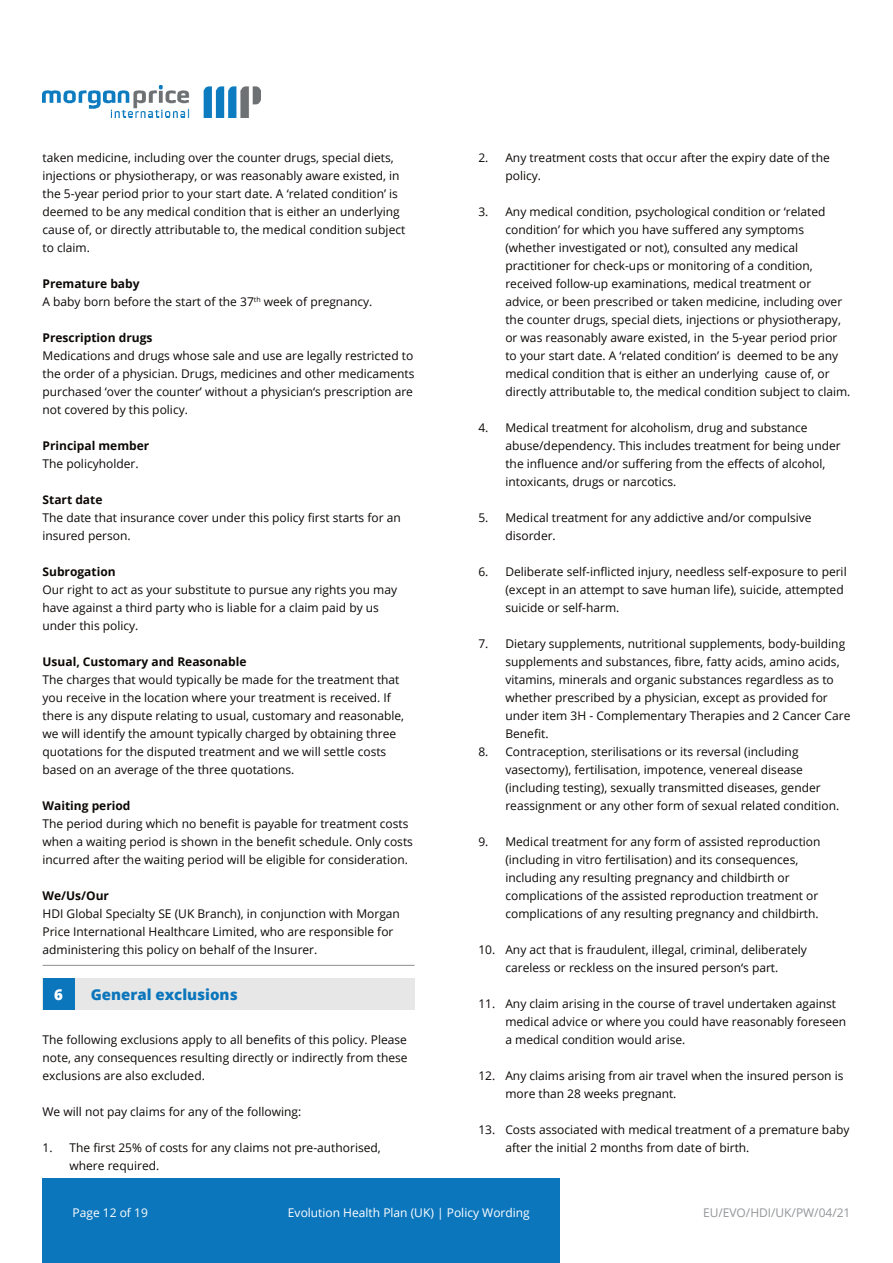
<style>
.page{position:relative;width:893px;height:1263px;background:#fff}
.page>*{position:absolute;margin:0;border:0;box-sizing:border-box;transform-origin:0 0}
.t1{font:800 15px "Open Sans";color:#0c76bd}
.t2{font:800 15px "Open Sans";color:#fff}
.Main_text_body{font:12px/18px "Open Sans";color:#0c0806}
.Main_text_body-2{font:700 12px "Open Sans";color:#0c0806}
.t3{font:12px "Open Sans";color:#fff}
.t4{font:12px "Open Sans";color:#939598}
</style>
<div class="page">
<div style="left:43px;top:1178px;width:517px;height:85px;background:#0c76bd"></div>
<img style="left:43px;top:85px;width:218px;height:32px">
<div style="left:43px;top:978px;width:372px;height:32px;background:#e6e7e6"></div>
<div style="left:43px;top:978px;width:31px;height:32px;background:#0c76bd"></div>
<hr style="left:43px;top:965px;width:372px;height:1px;background:#939598">
<p class="Main_text_body" style="left:43px;top:148px;width:359px">taken medicine, including over the counter drugs, special diets, injections or physiotherapy, or was reasonably aware existed, in</p>
<p class="Main_text_body" style="left:43px;top:184px;width:357px">the 5-year period prior to your start date. A ‘related condition’ is</p>
<p class="Main_text_body" style="left:43px;top:202px;width:359px">deemed to be any medical condition that is either an underlying</p>
<p class="Main_text_body" style="left:43px;top:220px;width:364px">cause of, or directly attributable to, the medical condition subject</p>
<p class="Main_text_body" style="left:43px;top:238px;width:49px">to claim.</p>
<p class="Main_text_body-2" style="left:43px;top:275px;width:99px">Premature baby</p>
<p class="Main_text_body" style="left:43px;top:292px;width:331px">A baby born before the start of the 37<sup>th</sup> week of pregnancy.</p>
<p class="Main_text_body-2" style="left:43px;top:329px;width:111px">Prescription drugs</p>
<p class="Main_text_body" style="left:43px;top:346px;width:372px">Medications and drugs whose sale and use are legally restricted to</p>
<p class="Main_text_body" style="left:43px;top:364px;width:373px">the order of a physician. Drugs, medicines and other medicaments</p>
<p class="Main_text_body" style="left:43px;top:382px;width:372px">purchased ‘over the counter’ without a physician‘s prescription are</p>
<p class="Main_text_body" style="left:43px;top:400px;width:147px">not covered by this policy.</p>
<p class="Main_text_body-2" style="left:43px;top:437px;width:108px">Principal member</p>
<p class="Main_text_body" style="left:43px;top:454px;width:98px">The policyholder.</p>
<p class="Main_text_body-2" style="left:43px;top:491px;width:61px">Start date</p>
<p class="Main_text_body" style="left:43px;top:508px;width:360px">The date that insurance cover under this policy first starts for an</p>
<p class="Main_text_body" style="left:43px;top:526px;width:90px">insured person.</p>
<p class="Main_text_body-2" style="left:43px;top:563px;width:75px">Subrogation</p>
<p class="Main_text_body" style="left:43px;top:580px;width:356px">Our right to act as your substitute to pursue any rights you may</p>
<p class="Main_text_body" style="left:43px;top:598px;width:338px">have against a third party who is liable for a claim paid by us</p>
<p class="Main_text_body" style="left:43px;top:616px;width:97px">under this policy.</p>
<p class="Main_text_body-2" style="left:43px;top:653px;width:205px">Usual, Customary and Reasonable</p>
<p class="Main_text_body" style="left:43px;top:670px;width:358px">The charges that would typically be made for the treatment that</p>
<p class="Main_text_body" style="left:43px;top:688px;width:350px">you receive in the location where your treatment is received. If</p>
<p class="Main_text_body" style="left:43px;top:706px;width:363px">there is any dispute relating to usual, customary and reasonable,</p>
<p class="Main_text_body" style="left:43px;top:724px;width:355px">we will identify the amount typically charged by obtaining three quotations for the disputed treatment and we will settle costs</p>
<p class="Main_text_body" style="left:43px;top:760px;width:253px">based on an average of the three quotations.</p>
<p class="Main_text_body-2" style="left:43px;top:797px;width:89px">Waiting period</p>
<p class="Main_text_body" style="left:43px;top:814px;width:367px">The period during which no benefit is payable for treatment costs</p>
<p class="Main_text_body" style="left:43px;top:832px;width:372px">when a waiting period is shown in the benefit schedule. Only costs</p>
<p class="Main_text_body" style="left:43px;top:850px;width:367px">incurred after the waiting period will be eligible for consideration.</p>
<p class="Main_text_body-2" style="left:43px;top:887px;width:68px">We/Us/Our</p>
<p class="Main_text_body" style="left:43px;top:904px;width:359px">HDI Global Specialty SE (UK Branch), in conjunction with Morgan<br>Price International Healthcare Limited, who are responsible for administering this policy on behalf of the Insurer.</p>
<p class="t2" style="left:54px;top:983px;width:10px">6</p>
<p class="t1" style="left:91px;top:983px;width:148px">General exclusions</p>
<p class="Main_text_body" style="left:43px;top:1030px;width:366px">The following exclusions apply to all benefits of this policy. Please</p>
<p class="Main_text_body" style="left:43px;top:1048px;width:367px">note, any consequences resulting directly or indirectly from these</p>
<p class="Main_text_body" style="left:43px;top:1066px;width:164px">exclusions are also excluded.</p>
<p class="Main_text_body" style="left:43px;top:1102px;width:260px">We will not pay claims for any of the following:</p>
<p class="Main_text_body" style="left:70px;top:1138px;width:313px;text-indent:-27px">1. The first 25% of costs for any claims not pre-authorised, where required.</p>
<p class="Main_text_body" style="left:505px;top:148px;width:326px;text-indent:-27px">2. Any treatment costs that occur after the expiry date of the policy.</p>
<p class="Main_text_body" style="left:505px;top:202px;width:347px;text-indent:-27px">3. Any medical condition, psychological condition or ‘related condition’ for which you have suffered any symptoms (whether investigated or not), consulted any medical practitioner for check-ups or monitoring of a condition, received follow-up examinations, medical treatment or advice, or been prescribed or taken medicine, including over the counter drugs, special diets, injections or physiotherapy, or was reasonably aware existed, in the 5-year period prior to your start date. A ‘related condition’ is deemed to be any medical condition that is either an underlying cause of, or directly attributable to, the medical condition subject to claim.</p>
<p class="Main_text_body" style="left:505px;top:418px;width:337px;text-indent:-27px">4. Medical treatment for alcoholism, drug and substance abuse/dependency. This includes treatment for being under the influence and/or suffering from the effects of alcohol, intoxicants, drugs or narcotics.</p>
<p class="Main_text_body" style="left:505px;top:508px;width:308px;text-indent:-27px">5. Medical treatment for any addictive and/or compulsive disorder.</p>
<p class="Main_text_body" style="left:505px;top:562px;width:343px;text-indent:-27px">6. Deliberate self-inflicted injury, needless self-exposure to peril (except in an attempt to save human life), suicide, attempted suicide or self-harm.</p>
<p class="Main_text_body" style="left:505px;top:634px;width:347px;text-indent:-27px">7. Dietary supplements, nutritional supplements, body-building supplements and substances, fibre, fatty acids, amino acids, vitamins, minerals and organic substances regardless as to whether prescribed by a physician, except as provided for under item 3H - Complementary Therapies and 2 Cancer Care Benefit.</p>
<p class="Main_text_body" style="left:505px;top:742px;width:335px;text-indent:-27px">8. Contraception, sterilisations or its reversal (including vasectomy), fertilisation, impotence, venereal disease (including testing), sexually transmitted diseases, gender reassignment or any other form of sexual related condition.</p>
<p class="Main_text_body" style="left:505px;top:832px;width:317px;text-indent:-27px">9. Medical treatment for any form of assisted reproduction (including in vitro fertilisation) and its consequences, including any resulting pregnancy and childbirth or complications of the assisted reproduction treatment or complications of any resulting pregnancy and childbirth.</p>
<p class="Main_text_body" style="left:478px;top:940px;width:330px;text-align:center">10. Any act that is fraudulent, illegal, criminal, deliberately careless or reckless on the insured person‘s part.</p>
<p class="Main_text_body" style="left:505px;top:994px;width:342px;text-indent:-27px">11. Any claim arising in the course of travel undertaken against medical advice or where you could have reasonably foreseen a medical condition would arise.</p>
<p class="Main_text_body" style="left:505px;top:1066px;width:340px;text-indent:-27px">12. Any claims arising from air travel when the insured person is more than 28 weeks pregnant.</p>
<p class="Main_text_body" style="left:505px;top:1120px;width:345px;text-indent:-27px">13. Costs associated with medical treatment of a premature baby after the initial 2 months from date of birth.</p>
<p class="t3" style="left:73px;top:1204px;width:77px">Page 12 of 19</p>
<p class="t3" style="left:288px;top:1204px;width:243px">Evolution Health Plan (UK) | Policy Wording</p>
<p class="t4" style="left:703px;top:1204px;width:149px">EU/EVO/HDI/UK/PW/04/21</p>
</div>
